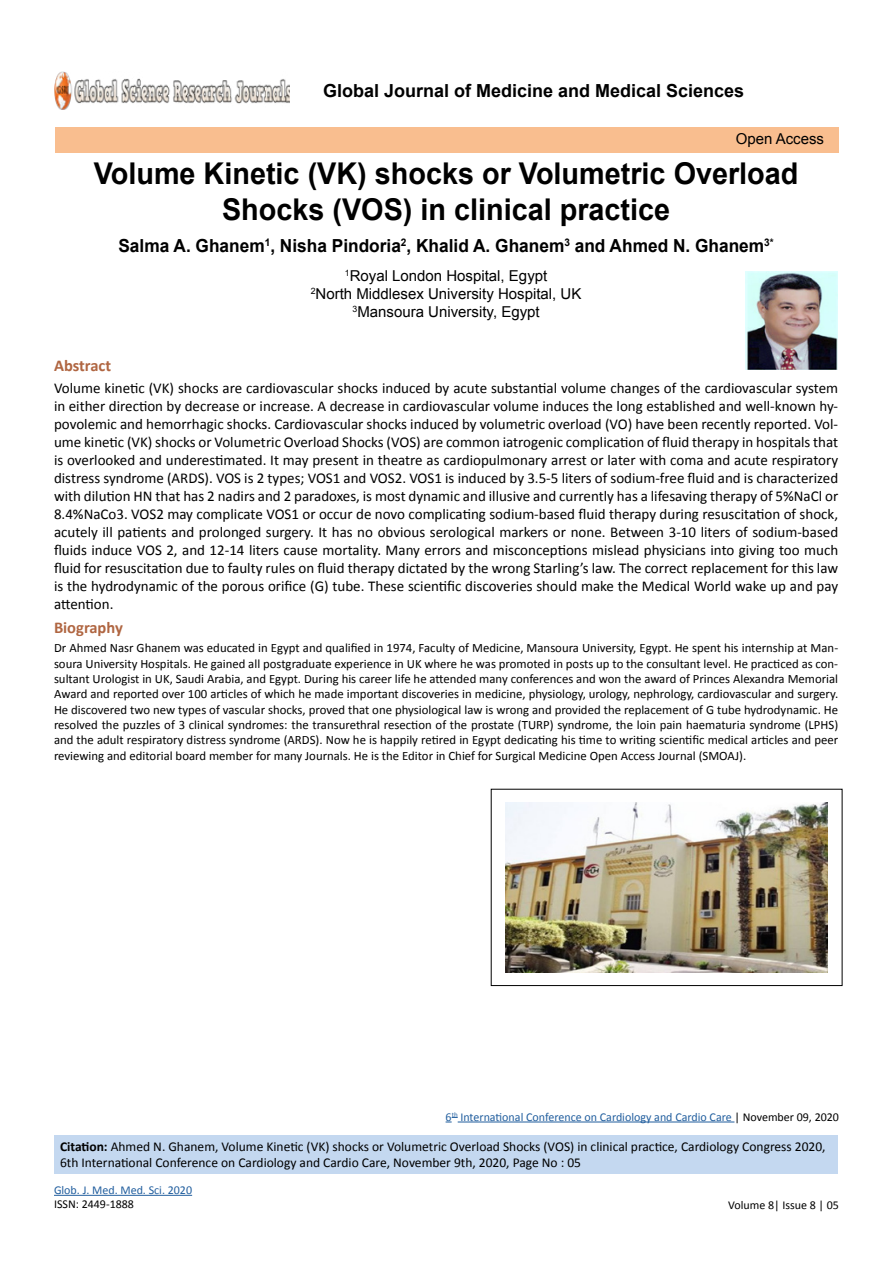
<style>
.page{position:relative;width:893px;height:1263px;background:#fff}
.page>*{position:absolute;margin:0;border:0;box-sizing:border-box;transform-origin:0 0}
.t1{font:700 30px/36px "Arial";color:#000;text-align:center;scale:.96 1}
.t2{font:700 18px "Arial";color:#000;scale:.96 1}
.t3{font:700 18px "Arial";color:#000}
.t4{font:700 16.5px "Calibri";color:#b06642}
.t5{font:15px/18px "Calibri";color:#000;text-align:justify}
.t6{font:15px/18px "Arial";color:#000;text-align:center}
.t7{font:13.5px/16.2px "Calibri";color:#000}
.t8{font:12.75px/15.3px "Calibri";color:#000;text-align:justify}
.t9{font:12px "Calibri";color:#215e9e}
.t10{font:12px "Calibri";color:#000}
.s1{color:#000}
.s2{font-weight:700}
</style>
<div class="page">
<div style="left:55px;top:127px;width:783px;height:26px;background:#f9be8f"></div>
<img style="left:55px;top:72px;width:235px;height:38px">
<hr style="left:54px;top:1195px;width:138px;height:1px;background:#215e9e">
<div style="left:54px;top:1135px;width:783px;height:38px;background:#c4d8f0"></div>
<svg style="left:446px;top:1117px;width:12px;height:5px"></svg>
<hr style="left:458px;top:1121px;width:276px;height:1px;background:#215e9e">
<div style="left:491px;top:789px;width:351px;height:197px;border:1px solid #000"></div>
<img style="left:505px;top:802px;width:323px;height:171px">
<img style="left:745px;top:271px;width:92px;height:98px">
<p class="t3" style="left:323px;top:79px;width:423px">Global Journal of Medicine and Medical Sciences</p>
<p class="t6" style="left:736px;top:130px;width:90px">Open Access</p>
<h1 class="t1" style="left:94px;top:156px;width:736px">Volume Kinetic (VK) shocks or Volumetric Overload<br>Shocks (VOS) in clinical practice</h1>
<p class="t2" style="left:118px;top:234px;width:684px">Salma A. Ghanem<sup>1</sup>, Nisha Pindoria<sup>2</sup>, Khalid A. Ghanem<sup>3</sup> and Ahmed N. Ghanem<sup>3*</sup></p>
<p class="t6" style="left:311px;top:267px;width:272px"><sup>1</sup>Royal London Hospital, Egypt<br><sup>2</sup>North Middlesex University Hospital, UK<br><sup>3</sup>Mansoura University, Egypt</p>
<p class="t4" style="left:54px;top:354px;width:59px">Abstract</p>
<p class="t5" style="left:54px;top:379px;width:786px">Volume kinetic (VK) shocks are cardiovascular shocks induced by acute substantial volume changes of the cardiovascular system in either direction by decrease or increase. A decrease in cardiovascular volume induces the long established and well-known hy&shy;povolemic and hemorrhagic shocks. Cardiovascular shocks induced by volumetric overload (VO) have been recently reported. Vol&shy;ume kinetic (VK) shocks or Volumetric Overload Shocks (VOS) are common iatrogenic complication of fluid therapy in hospitals that is overlooked and underestimated. It may present in theatre as cardiopulmonary arrest or later with coma and acute respiratory distress syndrome (ARDS). VOS is 2 types; VOS1 and VOS2. VOS1 is induced by 3.5-5 liters of sodium-free fluid and is characterized with dilution HN that has 2 nadirs and 2 paradoxes, is most dynamic and illusive and currently has a lifesaving therapy of 5%NaCl or 8.4%NaCo3. VOS2 may complicate VOS1 or occur de novo complicating sodium-based fluid therapy during resuscitation of shock, acutely ill patients and prolonged surgery. It has no obvious serological markers or none. Between 3-10 liters of sodium-based fluids induce VOS 2, and 12-14 liters cause mortality. Many errors and misconceptions mislead physicians into giving too much fluid for resuscitation due to faulty rules on fluid therapy dictated by the wrong Starling’s law. The correct replacement for this law is the hydrodynamic of the porous orifice (G) tube. These scientific discoveries should make the Medical World wake up and pay attention.</p>
<p class="t4" style="left:54px;top:617px;width:70px">Biography</p>
<p class="t8" style="left:54px;top:641px;width:786px">Dr Ahmed Nasr Ghanem was educated in Egypt and qualified in 1974, Faculty of Medicine, Mansoura University, Egypt. He spent his internship at Man&shy;soura University Hospitals. He gained all postgraduate experience in UK where he was promoted in posts up to the consultant level. He practiced as con&shy;sultant Urologist in UK, Saudi Arabia, and Egypt. During his career life he attended many conferences and won the award of Princes Alexandra Memorial Award and reported over 100 articles of which he made important discoveries in medicine, physiology, urology, nephrology, cardiovascular and surgery.<br>He discovered two new types of vascular shocks, proved that one physiological law is wrong and provided the replacement of G tube hydrodynamic. He resolved the puzzles of 3 clinical syndromes: the transurethral resection of the prostate (TURP) syndrome, the loin pain haematuria syndrome (LPHS) and the adult respiratory distress syndrome (ARDS). Now he is happily retired in Egypt dedicating his time to writing scientific medical articles and peer reviewing and editorial board member for many Journals. He is the Editor in Chief for Surgical Medicine Open Access Journal (SMOAJ).</p>
<p class="t9" style="left:446px;top:1109px;width:395px">6<sup>th</sup> International Conference on Cardiology and Cardio Care <span class="s1">| November 09, 2020</span></p>
<p class="t7" style="left:60px;top:1138px;width:767px"><span class="s2">Citation:</span> Ahmed N. Ghanem, Volume Kinetic (VK) shocks or Volumetric Overload Shocks (VOS) in clinical practice, Cardiology Congress 2020,<br>6th International Conference on Cardiology and Cardio Care, November 9th, 2020, Page No : 05</p>
<p class="t9" style="left:54px;top:1182px;width:140px">Glob. J. Med. Med. Sci. 2020</p>
<p class="t10" style="left:54px;top:1197px;width:82px">ISSN: 2449-1888</p>
<p class="t10" style="left:728px;top:1197px;width:112px">Volume 8| Issue 8 | 05</p>
</div>
